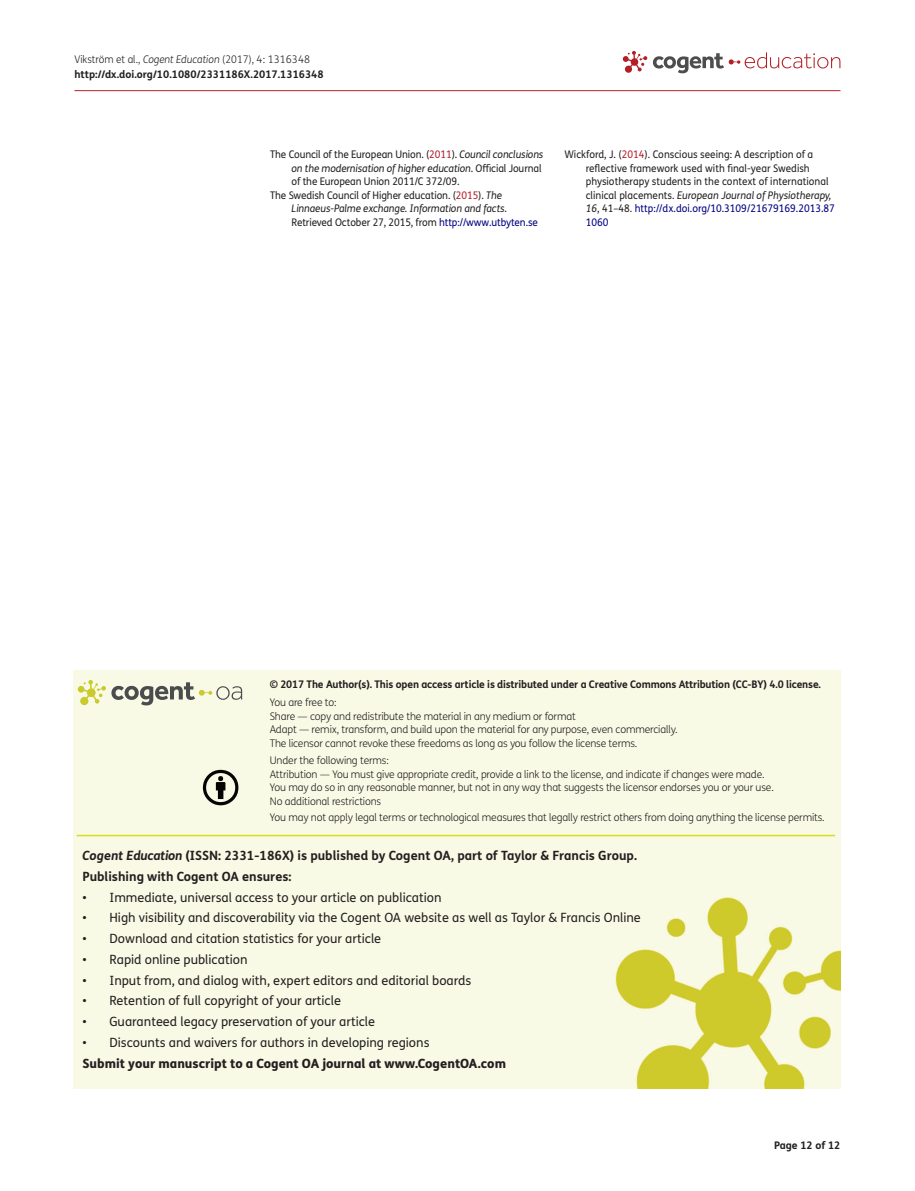
<style>
.page{position:relative;width:915px;height:1191px;background:#fff}
.page>*{position:absolute;margin:0;border:0;box-sizing:border-box;transform-origin:0 0}
.t1{font:12.75px "FS Me Pro";color:#231f20}
.t2{font:700 12.75px/20.7px "FS Me Pro";color:#231f20}
.t3{font:800 12.75px "FS Me Pro";color:#231f20}
.t4{font:300 10.5px/13.5px "FS Me Pro";letter-spacing:-.015em;color:#231f20}
.t5{font:10.5px/13.5px "FS Me Pro";letter-spacing:-.005em;color:#231f20;scale:.95 1}
.t6{font:700 10.5px/15px "FS Me Pro";letter-spacing:-.015em;color:#231f20}
.t7{font:italic 10.5px "FS Me Pro";letter-spacing:-.01em;color:#231f20;scale:.95 1}
.s1{font-weight:300}
.s2{font-weight:300;font-style:italic}
.s3{color:#b3202d}
.s4{font-style:italic}
.s5{font-style:normal}
.s6{color:#000080}
</style>
<div class="page">
<hr style="left:74px;top:90px;width:766px;height:1px;background:#b3202d">
<svg style="left:622px;top:51px;width:218px;height:22px"></svg>
<div style="left:74px;top:671px;width:766px;height:417px;background:#f9fae6"></div>
<svg style="left:78px;top:680px;width:164px;height:25px;background:#d2d3ba"></svg>
<svg style="left:203px;top:770px;width:35px;height:35px"></svg>
<hr style="left:77px;top:835px;width:757px;height:1px;background:#dcdc1e">
<p class="t6" style="left:74px;top:51px;width:251px"><span class="s1">Vikström et al.,</span> <span class="s2">Cogent Education</span> <span class="s1">(2017), 4: 1316348 </span>http://dx.doi.org/10.1080/2331186X.2017.1316348</p>
<p class="t5" style="left:270px;top:147px;width:289px">The Council of the European Union. (<span class="s3">2011</span>). <span class="s4">Council conclusions</span></p>
<p class="t7" style="left:291px;top:161px;width:265px">on the modernisation of higher education<span class="s5">. Official Journal</span></p>
<p class="t5" style="left:291px;top:174px;width:178px">of the European Union 2011/C 372/09.</p>
<p class="t5" style="left:270px;top:188px;width:245px">The Swedish Council of Higher education. (<span class="s3">2015</span>). <span class="s4">The</span></p>
<p class="t7" style="left:291px;top:201px;width:228px">Linnaeus-Palme exchange. Information and facts<span class="s5">.</span></p>
<p class="t5" style="left:291px;top:215px;width:261px">Retrieved October 27, 2015, from <span class="s6">http://www.utbyten.se</span></p>
<p class="t5" style="left:585px;top:147px;width:264px;text-indent:-21px">Wickford, J. (<span class="s3">2014</span>). Conscious seeing: A description of a reflective framework used with final-year Swedish physiotherapy students in the context of international clinical placements. <span class="s4">European Journal of Physiotherapy, 16</span>, 41–48. <span class="s6">http://dx.doi.org/10.3109/21679169.2013.87<br>1060</span></p>
<p class="t6" style="left:270px;top:676px;width:552px">© 2017 The Author(s). This open access article is distributed under a Creative Commons Attribution (CC-BY) 4.0 license.</p>
<p class="t4" style="left:270px;top:695px;width:409px">You are free to:<br>Share — copy and redistribute the material in any medium or format<br>Adapt — remix, transform, and build upon the material for any purpose, even commercially.<br>The licensor cannot revoke these freedoms as long as you follow the license terms.</p>
<p class="t4" style="left:270px;top:753px;width:505px">Under the following terms:<br>Attribution — You must give appropriate credit, provide a link to the license, and indicate if changes were made.<br>You may do so in any reasonable manner, but not in any way that suggests the licensor endorses you or your use.<br>No additional restrictions</p>
<p class="t4" style="left:270px;top:810px;width:556px">You may not apply legal terms or technological measures that legally restrict others from doing anything the license permits.</p>
<p class="t2" style="left:82px;top:844px;width:556px"><span class="s4">Cogent Education</span> (ISSN: 2331-186X) is published by Cogent OA, part of Taylor &amp; Francis Group.<br>Publishing with Cogent OA ensures:</p>
<p class="t1" style="left:82px;top:888px;width:360px">• Immediate, universal access to your article on publication</p>
<p class="t1" style="left:82px;top:909px;width:559px">• High visibility and discoverability via the Cogent OA website as well as Taylor &amp; Francis Online</p>
<p class="t1" style="left:82px;top:930px;width:300px">• Download and citation statistics for your article</p>
<p class="t1" style="left:82px;top:950px;width:166px">• Rapid online publication</p>
<p class="t1" style="left:82px;top:971px;width:390px">• Input from, and dialog with, expert editors and editorial boards</p>
<p class="t1" style="left:82px;top:992px;width:260px">• Retention of full copyright of your article</p>
<p class="t1" style="left:82px;top:1013px;width:294px">• Guaranteed legacy preservation of your article</p>
<p class="t1" style="left:82px;top:1033px;width:348px">• Discounts and waivers for authors in developing regions</p>
<p class="t3" style="left:82px;top:1053px;width:425px">Submit your manuscript to a Cogent OA journal at www.CogentOA.com</p>
<p class="t6" style="left:773px;top:1137px;width:68px">Page 12 of 12</p>
</div>
